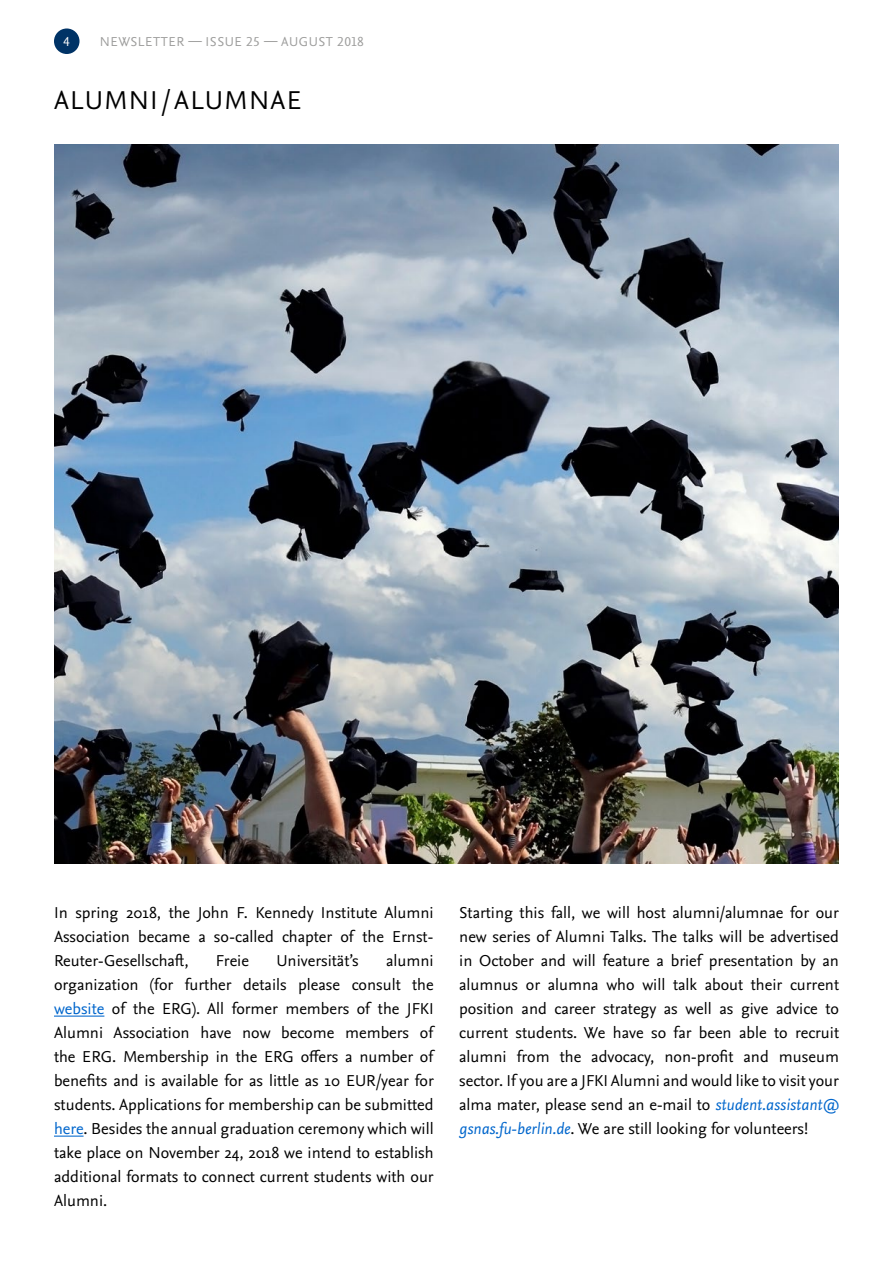
<style>
.page{position:relative;width:893px;height:1263px;background:#fff}
.page>*{position:absolute;margin:0;border:0;box-sizing:border-box;transform-origin:0 0}
.t1{font:27px "Nexus Sans Pro";letter-spacing:.04em;color:#000}
.t2{font:16.5px/24px "Nexus Sans Pro";color:#000;text-align:justify}
.t3{font:13.5px "Nexus Sans Pro";letter-spacing:.04em;color:#9d9d9c}
.t4{font:13.5px "Nexus Sans Pro";color:#fff}
.s1{color:#06c}
.s2{font-style:italic;color:#06c}
</style>
<div class="page">
<div style="left:54px;top:28px;width:26px;height:26px;background:#036;border-radius:50%"></div>
<hr style="left:54px;top:1015px;width:50px;height:2px;background:#06c">
<hr style="left:54px;top:1135px;width:30px;height:2px;background:#06c">
<img style="left:54px;top:144px;width:785px;height:719px">
<p class="t4" style="left:64px;top:31px;width:7px">4</p>
<p class="t3" style="left:100px;top:32px;width:266px">NEWSLETTER — ISSUE 25 — AUGUST 2018</p>
<h1 class="t1" style="left:54px;top:80px;width:249px">ALUMNI/ALUMNAE</h1>
<p class="t2" style="left:54px;top:900px;width:381px">In spring 2018, the John F. Kennedy Institute Alumni Association became a so-called chapter of the Ernst-Reuter-Gesellschaft,</p>
<p class="t2" style="left:216px;top:948px;width:35px">Freie</p>
<p class="t2" style="left:276px;top:948px;width:84px">Universität’s</p>
<p class="t2" style="left:54px;top:948px;width:381px;text-indent:332px">alumni organization (for further details please consult the <span class="s1">website</span> of the ERG). All former members of the JFKI Alumni Association have now become members of the ERG. Membership in the ERG offers a number of benefits and is available for as little as 10 EUR/year for students. Applications for membership can be submitted <span class="s1">here</span>. Besides the annual graduation ceremony which will take place on November 24, 2018 we intend to establish additional formats to connect current students with our Alumni.</p>
<p class="t2" style="left:459px;top:900px;width:381px">Starting this fall, we will host alumni/alumnae for our new series of Alumni Talks. The talks will be advertised in October and will feature a brief presentation by an alumnus or alumna who will talk about their current position and career strategy as well as give advice to current students. We have so far been able to recruit alumni from the advocacy, non-profit and museum sector. If you are a JFKI Alumni and would like to visit your alma mater, please send an e-mail to <span class="s2">student.assistant@ gsnas.fu-berlin.de</span>. We are still looking for volunteers!</p>
</div>
